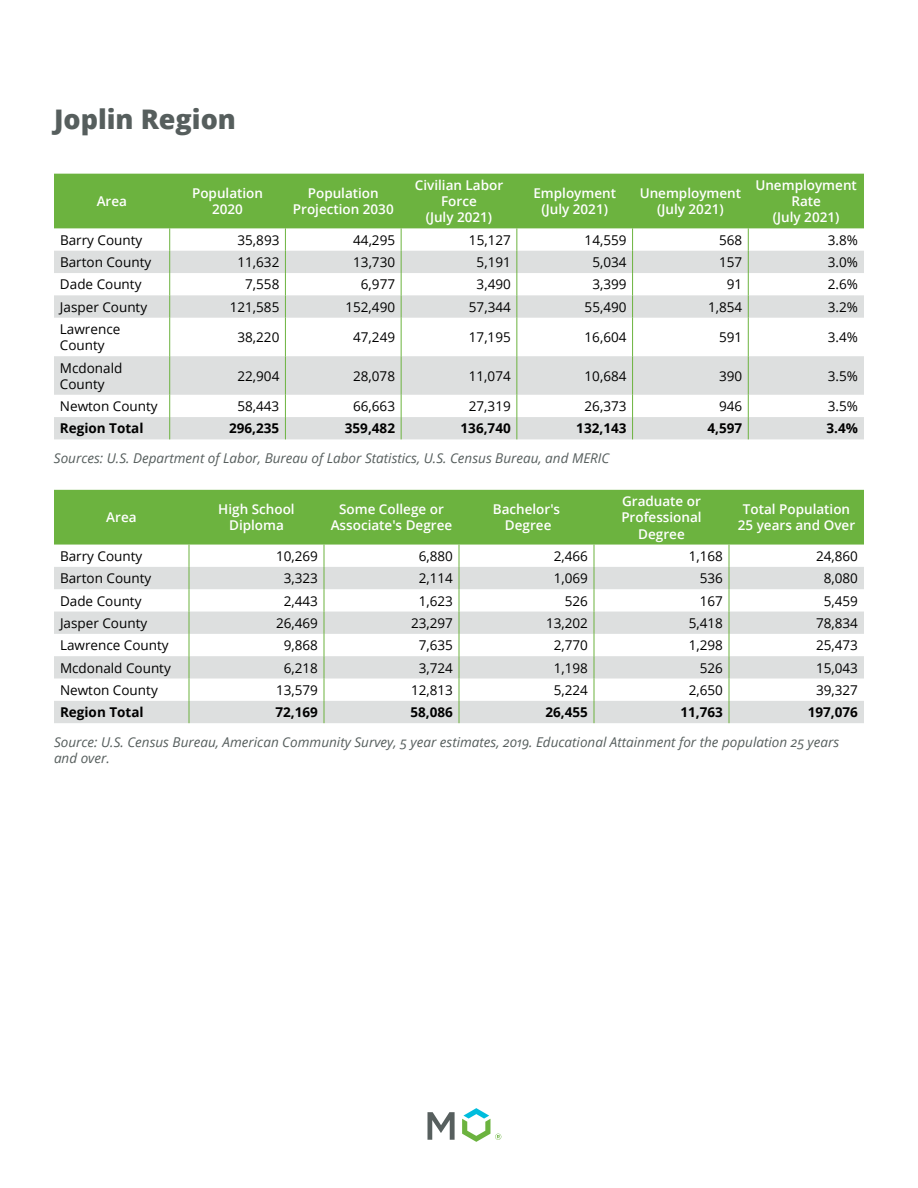
<style>
.page{position:relative;width:918px;height:1188px;background:#fff}
.page>*{position:absolute;margin:0;border:0;box-sizing:border-box;transform-origin:0 0}
.t1{font:800 27px "Open Sans";color:#565e5d}
.t2{font:13.5px/16.2px "Open Sans";color:#000}
.t3{font:600 13.5px/16.2px "Open Sans";color:#fff;text-align:center}
.t4{font:italic 13.5px/16.2px "Open Sans";color:#565e5d}
.t5{font:700 13.5px "Open Sans";color:#000}
</style>
<div class="page">
<svg style="left:428px;top:1112px;width:27px;height:28px"></svg>
<svg style="left:462px;top:1108px;width:39px;height:34px"></svg>
<div style="left:54px;top:174px;width:810px;height:54px;background:#6cb33f"></div>
<svg style="left:54px;top:251px;width:810px;height:188px;fill:#dddfdf"></svg>
<svg style="left:169px;top:228px;width:1px;height:90px"></svg>
<svg style="left:285px;top:228px;width:1px;height:90px"></svg>
<svg style="left:401px;top:228px;width:1px;height:90px"></svg>
<svg style="left:516px;top:228px;width:1px;height:90px"></svg>
<svg style="left:632px;top:228px;width:1px;height:90px"></svg>
<svg style="left:748px;top:228px;width:1px;height:90px"></svg>
<hr style="left:169px;top:318px;width:1px;height:38px;background:#6cb33f">
<hr style="left:285px;top:318px;width:1px;height:38px;background:#6cb33f">
<hr style="left:401px;top:318px;width:1px;height:38px;background:#6cb33f">
<hr style="left:516px;top:318px;width:1px;height:38px;background:#6cb33f">
<hr style="left:632px;top:318px;width:1px;height:38px;background:#6cb33f">
<hr style="left:748px;top:318px;width:1px;height:38px;background:#6cb33f">
<hr style="left:169px;top:356px;width:1px;height:39px;background:#6cb33f">
<hr style="left:285px;top:356px;width:1px;height:39px;background:#6cb33f">
<hr style="left:401px;top:356px;width:1px;height:39px;background:#6cb33f">
<hr style="left:516px;top:356px;width:1px;height:39px;background:#6cb33f">
<hr style="left:632px;top:356px;width:1px;height:39px;background:#6cb33f">
<hr style="left:748px;top:356px;width:1px;height:39px;background:#6cb33f">
<svg style="left:169px;top:395px;width:1px;height:44px"></svg>
<svg style="left:285px;top:395px;width:1px;height:44px"></svg>
<svg style="left:401px;top:395px;width:1px;height:44px"></svg>
<svg style="left:516px;top:395px;width:1px;height:44px"></svg>
<svg style="left:632px;top:395px;width:1px;height:44px"></svg>
<svg style="left:748px;top:395px;width:1px;height:44px"></svg>
<div style="left:54px;top:490px;width:810px;height:55px;background:#6cb33f"></div>
<svg style="left:54px;top:567px;width:810px;height:156px;fill:#dddfdf"></svg>
<svg style="left:189px;top:545px;width:1px;height:178px"></svg>
<svg style="left:324px;top:545px;width:1px;height:178px"></svg>
<svg style="left:459px;top:545px;width:1px;height:178px"></svg>
<svg style="left:594px;top:545px;width:1px;height:178px"></svg>
<svg style="left:729px;top:545px;width:1px;height:178px"></svg>
<h1 class="t1" style="left:54px;top:98px;width:184px">Joplin Region</h1>
<p class="t3" style="left:97px;top:193px;width:32px">Area</p>
<p class="t3" style="left:192px;top:185px;width:73px">Population<br>2020</p>
<p class="t3" style="left:293px;top:185px;width:102px">Population<br>Projection 2030</p>
<p class="t3" style="left:415px;top:177px;width:90px">Civilian Labor<br>Force<br>(July 2021)</p>
<p class="t3" style="left:533px;top:185px;width:84px">Employment (July 2021)</p>
<p class="t3" style="left:640px;top:185px;width:103px">Unemployment (July 2021)</p>
<p class="t3" style="left:755px;top:177px;width:103px">Unemployment<br>Rate<br>(July 2021)</p>
<p class="t2" style="left:60px;top:231px;width:84px">Barry County</p>
<p class="t2" style="left:238px;top:231px;width:43px">35,893</p>
<p class="t2" style="left:353px;top:231px;width:43px">44,295</p>
<p class="t2" style="left:469px;top:231px;width:43px">15,127</p>
<p class="t2" style="left:585px;top:231px;width:43px">14,559</p>
<p class="t2" style="left:719px;top:231px;width:25px">568</p>
<p class="t2" style="left:828px;top:231px;width:32px">3.8%</p>
<p class="t2" style="left:60px;top:254px;width:93px">Barton County</p>
<p class="t2" style="left:238px;top:254px;width:43px">11,632</p>
<p class="t2" style="left:353px;top:254px;width:43px">13,730</p>
<p class="t2" style="left:477px;top:254px;width:36px">5,191</p>
<p class="t2" style="left:592px;top:254px;width:36px">5,034</p>
<p class="t2" style="left:719px;top:254px;width:25px">157</p>
<p class="t2" style="left:828px;top:254px;width:32px">3.0%</p>
<p class="t2" style="left:60px;top:276px;width:83px">Dade County</p>
<p class="t2" style="left:245px;top:276px;width:36px">7,558</p>
<p class="t2" style="left:361px;top:276px;width:36px">6,977</p>
<p class="t2" style="left:477px;top:276px;width:36px">3,490</p>
<p class="t2" style="left:592px;top:276px;width:36px">3,399</p>
<p class="t2" style="left:727px;top:276px;width:17px">91</p>
<p class="t2" style="left:828px;top:276px;width:32px">2.6%</p>
<p class="t2" style="left:60px;top:298px;width:89px">Jasper County</p>
<p class="t2" style="left:230px;top:298px;width:51px">121,585</p>
<p class="t2" style="left:345px;top:298px;width:51px">152,490</p>
<p class="t2" style="left:469px;top:298px;width:43px">57,344</p>
<p class="t2" style="left:585px;top:298px;width:43px">55,490</p>
<p class="t2" style="left:708px;top:298px;width:36px">1,854</p>
<p class="t2" style="left:828px;top:298px;width:32px">3.2%</p>
<p class="t2" style="left:60px;top:321px;width:62px">Lawrence<br>County</p>
<p class="t2" style="left:237px;top:329px;width:43px">38,220</p>
<p class="t2" style="left:353px;top:329px;width:43px">47,249</p>
<p class="t2" style="left:469px;top:329px;width:43px">17,195</p>
<p class="t2" style="left:585px;top:329px;width:43px">16,604</p>
<p class="t2" style="left:719px;top:329px;width:25px">591</p>
<p class="t2" style="left:828px;top:329px;width:32px">3.4%</p>
<p class="t2" style="left:60px;top:359px;width:64px">Mcdonald<br>County</p>
<p class="t2" style="left:237px;top:367px;width:43px">22,904</p>
<p class="t2" style="left:353px;top:367px;width:43px">28,078</p>
<p class="t2" style="left:469px;top:367px;width:43px">11,074</p>
<p class="t2" style="left:585px;top:367px;width:43px">10,684</p>
<p class="t2" style="left:719px;top:367px;width:25px">390</p>
<p class="t2" style="left:828px;top:367px;width:32px">3.5%</p>
<p class="t2" style="left:60px;top:398px;width:99px">Newton County</p>
<p class="t2" style="left:237px;top:398px;width:43px">58,443</p>
<p class="t2" style="left:353px;top:398px;width:43px">66,663</p>
<p class="t2" style="left:469px;top:398px;width:43px">27,319</p>
<p class="t2" style="left:585px;top:398px;width:43px">26,373</p>
<p class="t2" style="left:719px;top:398px;width:25px">946</p>
<p class="t2" style="left:828px;top:398px;width:32px">3.5%</p>
<p class="t5" style="left:60px;top:419px;width:85px">Region Total</p>
<p class="t5" style="left:229px;top:419px;width:52px">296,235</p>
<p class="t5" style="left:345px;top:419px;width:52px">359,482</p>
<p class="t5" style="left:461px;top:419px;width:52px">136,740</p>
<p class="t5" style="left:576px;top:419px;width:52px">132,143</p>
<p class="t5" style="left:707px;top:419px;width:36px">4,597</p>
<p class="t5" style="left:826px;top:419px;width:33px">3.4%</p>
<p class="t4" style="left:54px;top:449px;width:557px">Sources: U.S. Department of Labor, Bureau of Labor Statistics, U.S. Census Bureau, and MERIC</p>
<p class="t3" style="left:106px;top:509px;width:32px">Area</p>
<p class="t3" style="left:218px;top:501px;width:78px">High School<br>Diploma</p>
<p class="t3" style="left:331px;top:501px;width:123px">Some College or<br>Associate's Degree</p>
<p class="t3" style="left:493px;top:501px;width:69px">Bachelor's<br>Degree</p>
<p class="t3" style="left:621px;top:493px;width:82px">Graduate or<br>Professional<br>Degree</p>
<p class="t3" style="left:738px;top:501px;width:119px">Total Population<br>25 years and Over</p>
<p class="t2" style="left:60px;top:548px;width:84px">Barry County</p>
<p class="t2" style="left:276px;top:548px;width:43px">10,269</p>
<p class="t2" style="left:419px;top:548px;width:36px">6,880</p>
<p class="t2" style="left:554px;top:548px;width:36px">2,466</p>
<p class="t2" style="left:689px;top:548px;width:36px">1,168</p>
<p class="t2" style="left:816px;top:548px;width:43px">24,860</p>
<p class="t2" style="left:60px;top:570px;width:93px">Barton County</p>
<p class="t2" style="left:284px;top:570px;width:36px">3,323</p>
<p class="t2" style="left:419px;top:570px;width:36px">2,114</p>
<p class="t2" style="left:554px;top:570px;width:36px">1,069</p>
<p class="t2" style="left:700px;top:570px;width:25px">536</p>
<p class="t2" style="left:824px;top:570px;width:36px">8,080</p>
<p class="t2" style="left:60px;top:592px;width:83px">Dade County</p>
<p class="t2" style="left:284px;top:592px;width:36px">2,443</p>
<p class="t2" style="left:419px;top:592px;width:36px">1,623</p>
<p class="t2" style="left:565px;top:592px;width:25px">526</p>
<p class="t2" style="left:700px;top:592px;width:25px">167</p>
<p class="t2" style="left:824px;top:592px;width:36px">5,459</p>
<p class="t2" style="left:60px;top:615px;width:89px">Jasper County</p>
<p class="t2" style="left:276px;top:615px;width:43px">26,469</p>
<p class="t2" style="left:411px;top:615px;width:43px">23,297</p>
<p class="t2" style="left:546px;top:615px;width:43px">13,202</p>
<p class="t2" style="left:689px;top:615px;width:36px">5,418</p>
<p class="t2" style="left:816px;top:615px;width:43px">78,834</p>
<p class="t2" style="left:60px;top:637px;width:110px">Lawrence County</p>
<p class="t2" style="left:284px;top:637px;width:36px">9,868</p>
<p class="t2" style="left:419px;top:637px;width:36px">7,635</p>
<p class="t2" style="left:554px;top:637px;width:36px">2,770</p>
<p class="t2" style="left:689px;top:637px;width:36px">1,298</p>
<p class="t2" style="left:816px;top:637px;width:43px">25,473</p>
<p class="t2" style="left:60px;top:659px;width:112px">Mcdonald County</p>
<p class="t2" style="left:284px;top:659px;width:36px">6,218</p>
<p class="t2" style="left:419px;top:659px;width:36px">3,724</p>
<p class="t2" style="left:554px;top:659px;width:36px">1,198</p>
<p class="t2" style="left:700px;top:659px;width:25px">526</p>
<p class="t2" style="left:816px;top:659px;width:43px">15,043</p>
<p class="t2" style="left:60px;top:682px;width:99px">Newton County</p>
<p class="t2" style="left:276px;top:682px;width:43px">13,579</p>
<p class="t2" style="left:411px;top:682px;width:43px">12,813</p>
<p class="t2" style="left:554px;top:682px;width:36px">5,224</p>
<p class="t2" style="left:689px;top:682px;width:36px">2,650</p>
<p class="t2" style="left:816px;top:682px;width:43px">39,327</p>
<p class="t5" style="left:60px;top:703px;width:85px">Region Total</p>
<p class="t5" style="left:276px;top:703px;width:44px">72,169</p>
<p class="t5" style="left:411px;top:703px;width:44px">58,086</p>
<p class="t5" style="left:546px;top:703px;width:44px">26,455</p>
<p class="t5" style="left:681px;top:703px;width:44px">11,763</p>
<p class="t5" style="left:808px;top:703px;width:52px">197,076</p>
<p class="t4" style="left:54px;top:733px;width:787px">Source: U.S. Census Bureau, American Community Survey, 5 year estimates, 2019. Educational Attainment for the population 25 years and over.</p>
</div>
